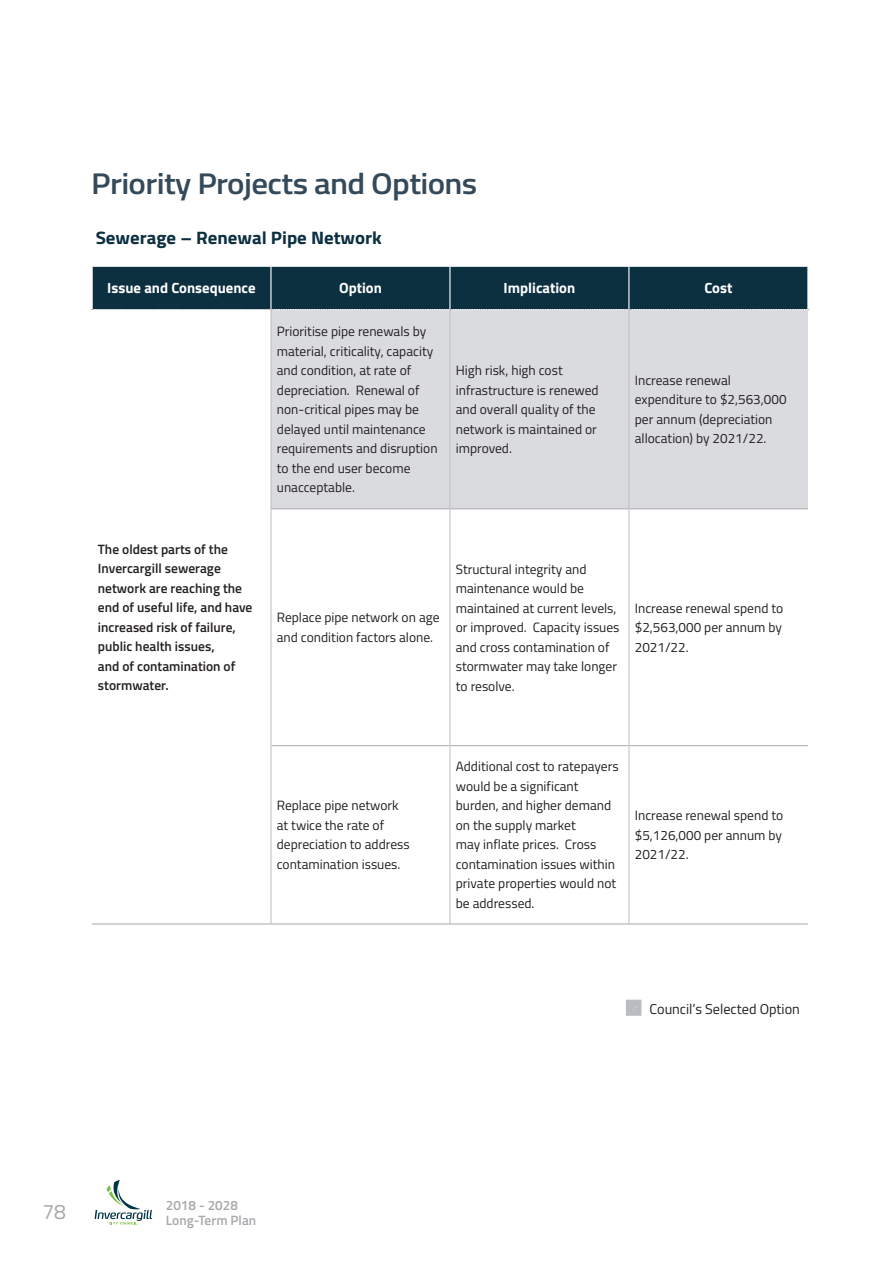
<style>
.page{position:relative;width:893px;height:1263px;background:#fff}
.page>*{position:absolute;margin:0;border:0;box-sizing:border-box;transform-origin:0 0}
.t1{font:600 30px "Titillium";letter-spacing:-.02em;color:#344959;scale:1.1 1}
.t2{font:21px "Titillium";color:#a8a9ad}
.t3{font:700 18px "Titillium";color:#0d3041;scale:1.05 1}
.t4{font:700 14.7px "Titillium";color:#fff}
.t5{font:14.25px "Titillium";color:#231f20}
.t6{font:13.5px/19.5px "Titillium";color:#231f20}
.t7{font:600 13.5px/19.5px "Titillium";color:#231f20}
.t8{font:600 13.5px/15px "Titillium";color:#a8a9ad}
</style>
<div class="page">
<svg style="left:95px;top:1180px;width:57px;height:44px"></svg>
<div style="left:272px;top:310px;width:536px;height:198px;background:#dadbdf"></div>
<div style="left:92px;top:266px;width:717px;height:44px;background:#0d3041"></div>
<hr style="left:270px;top:267px;width:2px;height:42px;background:#fff">
<hr style="left:449px;top:267px;width:1px;height:42px;background:#fff">
<hr style="left:628px;top:267px;width:1px;height:42px;background:#fff">
<hr style="left:807px;top:267px;width:1px;height:42px;background:#fff">
<hr style="left:271px;top:508px;width:179px;height:1px;background:#a8a9ad">
<hr style="left:450px;top:508px;width:179px;height:1px;background:#a8a9ad">
<hr style="left:629px;top:508px;width:179px;height:1px;background:#a8a9ad">
<hr style="left:271px;top:745px;width:179px;height:1px;background:#a8a9ad">
<hr style="left:450px;top:745px;width:179px;height:1px;background:#a8a9ad">
<hr style="left:629px;top:745px;width:179px;height:1px;background:#a8a9ad">
<hr style="left:271px;top:310px;width:1px;height:199px;background:#bcbdc0">
<hr style="left:450px;top:310px;width:1px;height:199px;background:#bcbdc0">
<hr style="left:629px;top:310px;width:1px;height:199px;background:#bcbdc0">
<hr style="left:271px;top:509px;width:1px;height:237px;background:#bcbdc0">
<hr style="left:450px;top:509px;width:1px;height:237px;background:#bcbdc0">
<hr style="left:629px;top:509px;width:1px;height:237px;background:#bcbdc0">
<hr style="left:271px;top:746px;width:1px;height:177px;background:#bcbdc0">
<hr style="left:450px;top:746px;width:1px;height:177px;background:#bcbdc0">
<hr style="left:629px;top:746px;width:1px;height:177px;background:#bcbdc0">
<hr style="left:92px;top:923px;width:179px;height:1px;background:#a8a9ad">
<hr style="left:271px;top:923px;width:179px;height:1px;background:#a8a9ad">
<hr style="left:450px;top:923px;width:179px;height:1px;background:#a8a9ad">
<hr style="left:629px;top:923px;width:179px;height:1px;background:#a8a9ad">
<div style="left:626px;top:1000px;width:15px;height:16px;border:12px solid #b9bcc3"></div>
<h1 class="t1" style="left:91px;top:161px;width:353px">Priority Projects and Options</h1>
<h3 class="t3" style="left:96px;top:224px;width:274px">Sewerage – Renewal Pipe Network</h3>
<p class="t4" style="left:107px;top:277px;width:150px">Issue and Consequence</p>
<p class="t4" style="left:339px;top:277px;width:44px">Option</p>
<p class="t4" style="left:504px;top:277px;width:73px">Implication</p>
<p class="t4" style="left:704px;top:277px;width:30px">Cost</p>
<p class="t7" style="left:98px;top:538px;width:156px">The oldest parts of the<br>Invercargill sewerage network are reaching the end of useful life, and have increased risk of failure, public health issues,<br>and of contamination of stormwater.</p>
<p class="t6" style="left:277px;top:321px;width:162px">Prioritise pipe renewals by material, criticality, capacity and condition, at rate of depreciation. Renewal of non-critical pipes may be delayed until maintenance requirements and disruption to the end user become unacceptable.</p>
<p class="t6" style="left:456px;top:360px;width:144px">High risk, high cost infrastructure is renewed and overall quality of the network is maintained or improved.</p>
<p class="t6" style="left:635px;top:370px;width:153px">Increase renewal expenditure to $2,563,000 per annum (depreciation allocation) by 2021/22.</p>
<p class="t6" style="left:277px;top:607px;width:164px">Replace pipe network on age and condition factors alone.</p>
<p class="t6" style="left:456px;top:558px;width:165px">Structural integrity and maintenance would be maintained at current levels, or improved. Capacity issues and cross contamination of stormwater may take longer to resolve.</p>
<p class="t6" style="left:635px;top:597px;width:150px;text-align:justify">Increase renewal spend to $2,563,000 per annum by 2021/22.</p>
<p class="t6" style="left:277px;top:795px;width:134px">Replace pipe network at twice the rate of depreciation to address contamination issues.</p>
<p class="t6" style="left:456px;top:756px;width:164px">Additional cost to ratepayers would be a significant burden, and higher demand on the supply market<br>may inflate prices. Cross contamination issues within private properties would not be addressed.</p>
<p class="t6" style="left:635px;top:805px;width:150px;text-align:justify">Increase renewal spend to $5,126,000 per annum by 2021/22.</p>
<p class="t5" style="left:630px;top:999px;width:171px"><sup>•</sup> Council’s Selected Option</p>
<h2 class="t2" style="left:42px;top:1196px;width:25px">78</h2>
<p class="t8" style="left:166px;top:1197px;width:92px">2018 - 2028<br>Long-Term Plan</p>
</div>
